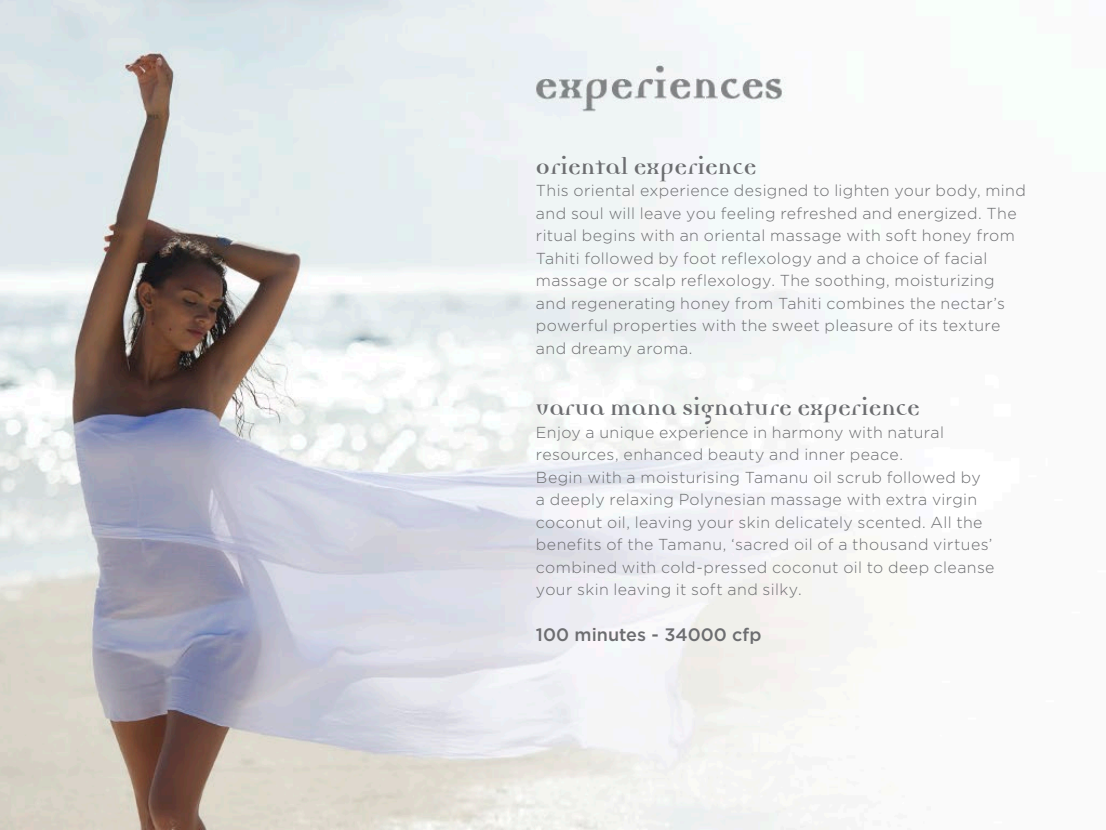
<style>
.page{position:relative;width:1106px;height:830px;background:#fff}
.page>*{position:absolute;margin:0;border:0;box-sizing:border-box;transform-origin:0 0}
.t1{font:700 25.8px "Democratica";color:#6c6d70}
.t2{font:500 18px "Gotham";color:#6c6d70}
.t3{font:300 15.9px/22.5px "Gotham";letter-spacing:.025em;color:#6c6d70}
</style>
<div class="page">
<img style="left:0;top:0;width:868px;height:829px">
<p class="t1" style="left:536px;top:154px;width:222px">oriental experience</p>
<p class="t3" style="left:536px;top:179px;width:491px">This oriental experience designed to lighten your body, mind and soul will leave you feeling refreshed and energized. The ritual begins with an oriental massage with soft honey from Tahiti followed by foot reflexology and a choice of facial massage or scalp reflexology. The soothing, moisturizing and regenerating honey from Tahiti combines the nectar’s powerful properties with the sweet pleasure of its texture and dreamy aroma.</p>
<p class="t1" style="left:536px;top:396px;width:385px">varua mana Signature experience</p>
<p class="t3" style="left:536px;top:420px;width:409px">Enjoy a unique experience in harmony with natural</p>
<p class="t3" style="left:536px;top:443px;width:368px">resources, enhanced beauty and inner peace.</p>
<p class="t3" style="left:536px;top:465px;width:446px">Begin with a moisturising Tamanu oil scrub followed by</p>
<p class="t3" style="left:536px;top:488px;width:443px">a deeply relaxing Polynesian massage with extra virgin</p>
<p class="t3" style="left:536px;top:510px;width:460px">coconut oil, leaving your skin delicately scented. All the benefits of the Tamanu, ‘sacred oil of a thousand virtues’ combined with cold-pressed coconut oil to deep cleanse your skin leaving it soft and silky.</p>
<p class="t2" style="left:536px;top:622px;width:227px">100 minutes - 34000 cfp</p>
</div>
